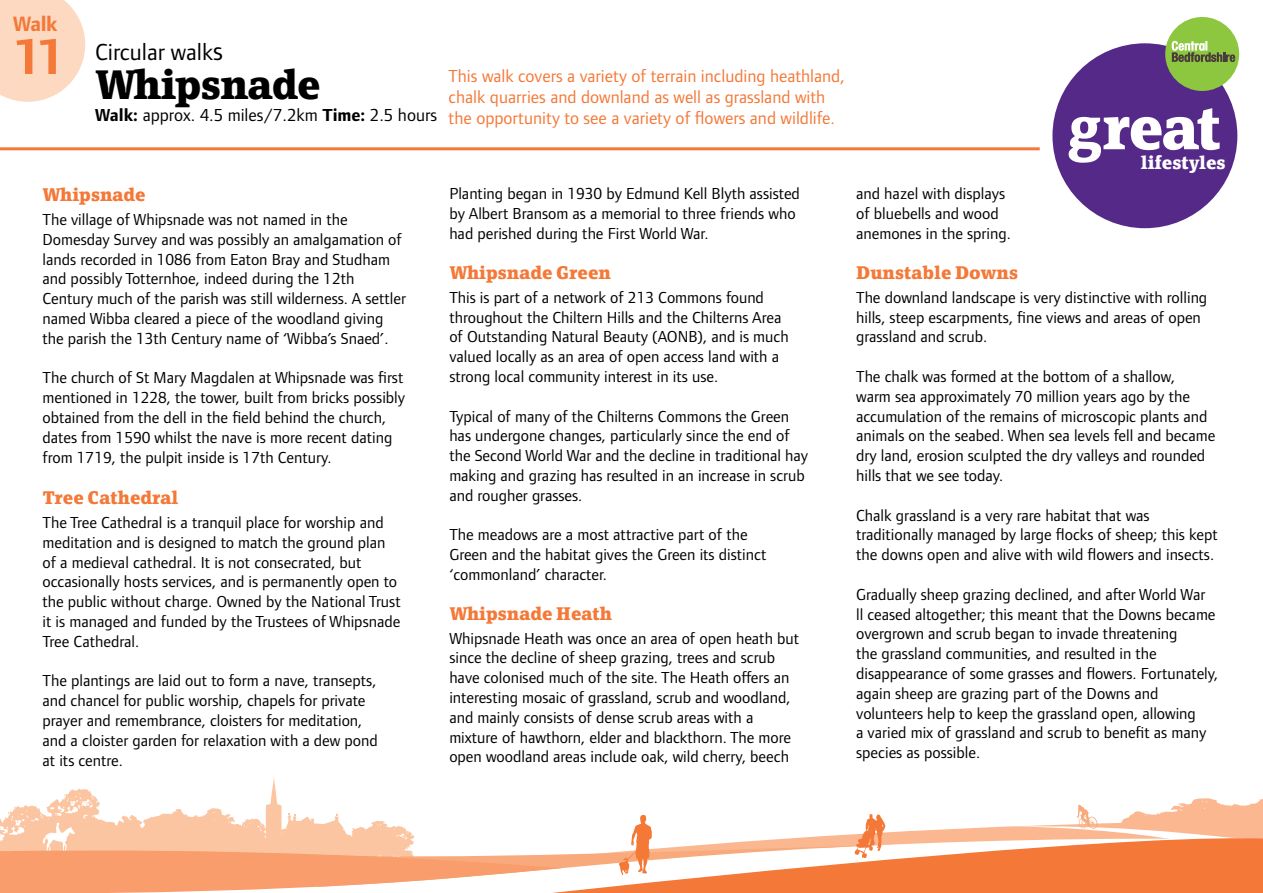
<style>
.page{position:relative;width:1263px;height:893px;background:#fff}
.page>*{position:absolute;margin:0;border:0;box-sizing:border-box;transform-origin:0 0}
.t1{font:700 40.5px "Page Serif";letter-spacing:-.02em;color:#000}
.t2{font:24px "Foundry Form Sans";color:#000}
.t3{font:700 21.6px "Foundry Form Sans";color:#f47837}
.t4{font:700 18.15px "Page Serif TF";color:#fff}
.t5{font:18px/21px "Foundry Form Sans";color:#f47837}
.t6{font:700 18px "Page Serif";color:#f47837}
.t7{font:18px "Foundry Form Sans";color:#000}
.t8{font:16.5px/19.8px "Foundry Form Sans";color:#000}
.s1{font-weight:700;font-size:51.9px;color:#f47837}
.s2{font-size:26.55px}
.s3{font-weight:700}
</style>
<div class="page">
<svg style="left:0;top:777px;width:1263px;height:116px"></svg>
<div style="left:1052px;top:43px;width:185px;height:185px;background:#552988;border-radius:50%"></div>
<svg style="left:1069px;top:108px;width:150px;height:55px"></svg>
<div style="left:1165px;top:17px;width:74px;height:74px;background:#8dc63f;border-radius:50%"></div>
<svg style="left:1172px;top:41px;width:63px;height:21px"></svg>
<svg style="left:0;top:0;width:85px;height:102px;background:#fdddc8"></svg>
<hr style="left:0;top:147px;width:1040px;height:3px;background:#f47837">
<h3 class="t3" style="left:13px;top:12px;width:46px">Walk</h3>
<h2 class="t2" style="left:12px;top:37px;width:212px"><span class="s1">11</span> Circular walk<span class="s2">s</span></h2>
<h1 class="t1" style="left:95px;top:60px;width:227px">Whipsnade</h1>
<p class="t7" style="left:95px;top:104px;width:344px"><span class="s3">Walk:</span> approx. 4.5 miles/7.2km <span class="s3">Time:</span> 2.5 hours</p>
<p class="t5" style="left:449px;top:65px;width:398px">This walk covers a variety of terrain including heathland, chalk quarries and downland as well as grassland with the opportunity to see a variety of flowers and wildlife.</p>
<p class="t6" style="left:43px;top:184px;width:105px">Whipsnade</p>
<p class="t8" style="left:43px;top:210px;width:365px">The village of Whipsnade was not named in the Domesday Survey and was possibly an amalgamation of lands recorded in 1086 from Eaton Bray and Studham and possibly Totternhoe, indeed during the 12th Century much of the parish was still wilderness. A settler named Wibba cleared a piece of the woodland giving the parish the 13th Century name of ‘Wibba’s Snaed’.</p>
<p class="t8" style="left:43px;top:368px;width:364px">The church of St Mary Magdalen at Whipsnade was first mentioned in 1228, the tower, built from bricks possibly obtained from the dell in the field behind the church, dates from 1590 whilst the nave is more recent dating from 1719, the pulpit inside is 17th Century.</p>
<p class="t6" style="left:43px;top:487px;width:137px">Tree Cathedral</p>
<p class="t8" style="left:43px;top:513px;width:360px">The Tree Cathedral is a tranquil place for worship and meditation and is designed to match the ground plan of a medieval cathedral. It is not consecrated, but occasionally hosts services, and is permanently open to the public without charge. Owned by the National Trust it is managed and funded by the Trustees of Whipsnade Tree Cathedral.</p>
<p class="t8" style="left:43px;top:671px;width:337px">The plantings are laid out to form a nave, transepts, and chancel for public worship, chapels for private prayer and remembrance, cloisters for meditation, and a cloister garden for relaxation with a dew pond at its centre.</p>
<p class="t8" style="left:449px;top:184px;width:352px">Planting began in 1930 by Edmund Kell Blyth assisted by Albert Bransom as a memorial to three friends who had perished during the First World War.</p>
<p class="t6" style="left:449px;top:262px;width:163px">Whipsnade Green</p>
<p class="t8" style="left:449px;top:287px;width:341px">This is part of a network of 213 Commons found throughout the Chiltern Hills and the Chilterns Area of Outstanding Natural Beauty (AONB), and is much valued locally as an area of open access land with a strong local community interest in its use.</p>
<p class="t8" style="left:449px;top:406px;width:360px">Typical of many of the Chilterns Commons the Green has undergone changes, particularly since the end of the Second World War and the decline in traditional hay making and grazing has resulted in an increase in scrub and rougher grasses.</p>
<p class="t8" style="left:449px;top:525px;width:319px">The meadows are a most attractive part of the<br>Green and the habitat gives the Green its distinct ‘commonland’ character.</p>
<p class="t6" style="left:449px;top:602px;width:164px">Whipsnade Heath</p>
<p class="t8" style="left:449px;top:628px;width:351px">Whipsnade Heath was once an area of open heath but since the decline of sheep grazing, trees and scrub have colonised much of the site. The Heath offers an interesting mosaic of grassland, scrub and woodland, and mainly consists of dense scrub areas with a mixture of hawthorn, elder and blackthorn. The more open woodland areas include oak, wild cherry, beech</p>
<p class="t4" style="left:1141px;top:152px;width:86px">lifestyles</p>
<p class="t8" style="left:856px;top:184px;width:156px">and hazel with displays of bluebells and wood anemones in the spring.</p>
<p class="t6" style="left:856px;top:262px;width:163px">Dunstable Downs</p>
<p class="t8" style="left:856px;top:287px;width:353px">The downland landscape is very distinctive with rolling hills, steep escarpments, fine views and areas of open grassland and scrub.</p>
<p class="t8" style="left:856px;top:367px;width:361px">The chalk was formed at the bottom of a shallow,<br>warm sea approximately 70 million years ago by the accumulation of the remains of microscopic plants and animals on the seabed. When sea levels fell and became dry land, erosion sculpted the dry valleys and rounded hills that we see today.</p>
<p class="t8" style="left:856px;top:505px;width:363px">Chalk grassland is a very rare habitat that was traditionally managed by large flocks of sheep; this kept the downs open and alive with wild flowers and insects.</p>
<p class="t8" style="left:856px;top:584px;width:364px">Gradually sheep grazing declined, and after World War<br>ll ceased altogether; this meant that the Downs became overgrown and scrub began to invade threatening<br>the grassland communities, and resulted in the disappearance of some grasses and flowers. Fortunately, again sheep are grazing part of the Downs and volunteers help to keep the grassland open, allowing<br>a varied mix of grassland and scrub to benefit as many species as possible.</p>
</div>
